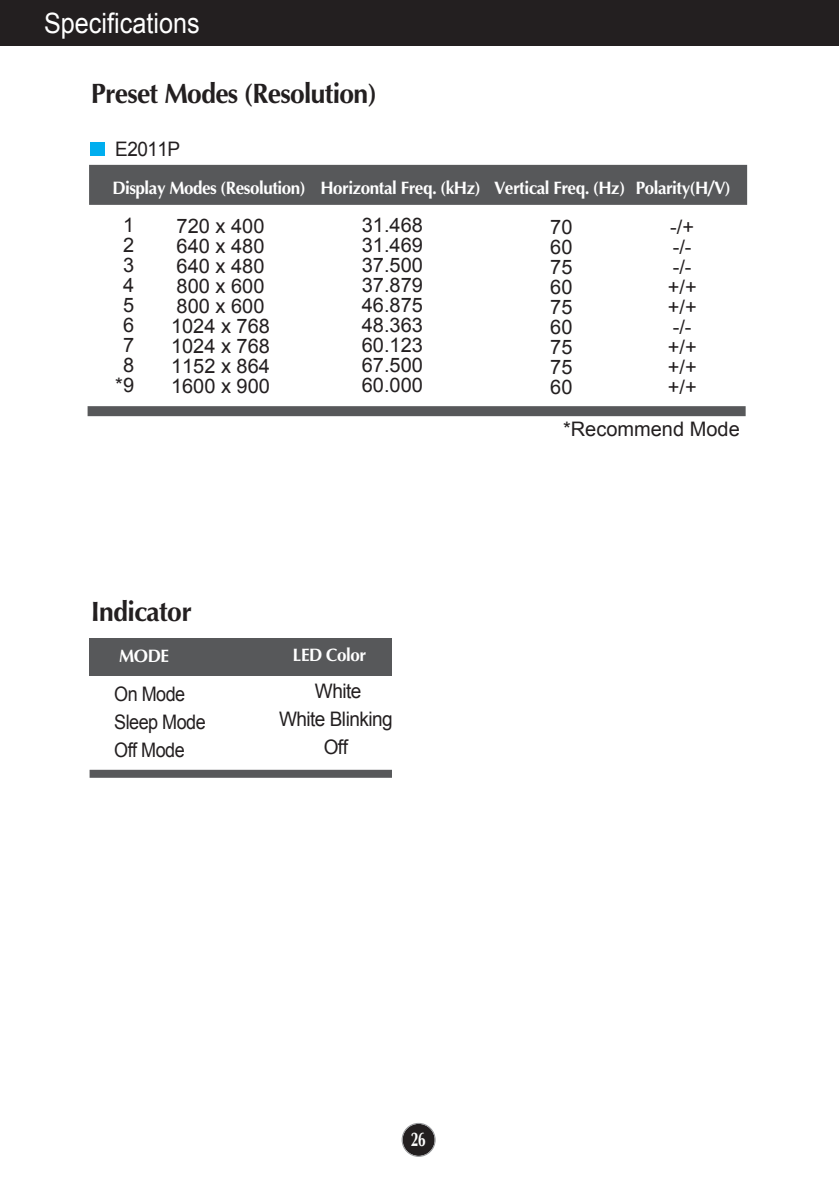
<style>
.page{position:relative;width:839px;height:1189px;background:#fff}
.page>*{position:absolute;margin:0;border:0;box-sizing:border-box;transform-origin:0 0}
.t1{font:700 28px "Optima";letter-spacing:-.03em;color:#231f20;scale:.95 1}
.t2{font:28px "Arial";color:#fff;scale:.9 1}
.t3{font:20px/20px "Arial";color:#231f20}
.t4{font:20px/28px "Arial";letter-spacing:-.03em;color:#231f20;scale:.9 1}
.t5{font:20px/28px "Arial";letter-spacing:-.025em;color:#231f20;text-align:center;scale:.95 1}
.t6{font:20px "Arial";color:#231f20;scale:.95 1}
.t7{font:700 20px "Optima";color:#fff;scale:.7 1}
.t8{font:700 18px "Optima";letter-spacing:-.03em;color:#fff;scale:.95 1}
</style>
<div class="page">
<div style="left:402px;top:1124px;width:32px;height:32px;background:#231f20;border-radius:50%"></div>
<div style="left:401px;top:1123px;width:34px;height:34px;border:1px solid #939598;border-radius:50%"></div>
<div style="left:0;top:0;width:839px;height:45px;background:#231f20"></div>
<div style="left:88px;top:406px;width:657px;height:10px;background:#57585a"></div>
<div style="left:89px;top:165px;width:658px;height:40px;background:#57585a"></div>
<div style="left:90px;top:142px;width:14px;height:14px;background:#00aeef"></div>
<div style="left:90px;top:638px;width:302px;height:38px;background:#57585a"></div>
<div style="left:90px;top:770px;width:302px;height:8px;background:#57585a"></div>
<h1 class="t2" style="left:44px;top:5px;width:174px">Specifications</h1>
<h1 class="t1" style="left:91px;top:81px;width:302px">Preset Modes (Resolution)</h1>
<p class="t6" style="left:115px;top:136px;width:70px">E2011P</p>
<p class="t8" style="left:112px;top:180px;width:541px">Display Modes (Resolution) Horizontal Freq. (kHz) Vertical Freq. (Hz)</p>
<p class="t3" style="left:115px;top:215px;width:20px;text-align:center">1<br>2<br>3<br>4<br>5<br>6<br>7<br>8 *9</p>
<p class="t3" style="left:171px;top:216px;width:100px">720 x 400<br>640 x 480<br>640 x 480<br>800 x 600<br>800 x 600<br>1024 x 768<br>1024 x 768<br>1152 x 864<br>1600 x 900</p>
<p class="t3" style="left:362px;top:215px;width:63px;text-align:justify">31.468<br>31.469<br>37.500<br>37.879<br>46.875<br>48.363<br>60.123<br>67.500<br>60.000</p>
<p class="t3" style="left:550px;top:217px;width:24px;text-align:justify">70<br>60<br>75<br>60<br>75<br>60<br>75<br>75<br>60</p>
<p class="t8" style="left:635px;top:181px;width:101px">Polarity(H/V)</p>
<p class="t3" style="left:667px;top:217px;width:30px">-/+ -/- -/- +/+ +/+ -/- +/+ +/+ +/+</p>
<h1 class="t1" style="left:91px;top:599px;width:107px">Indicator</h1>
<p class="t8" style="left:119px;top:648px;width:54px">MODE</p>
<p class="t8" style="left:293px;top:648px;width:78px">LED Color</p>
<p class="t4" style="left:114px;top:680px;width:103px">On Mode<br>Sleep Mode<br>Off Mode</p>
<p class="t5" style="left:279px;top:677px;width:121px">White<br>White Blinking<br>Off</p>
<p class="t3" style="left:563px;top:419px;width:178px">*Recommend Mode</p>
<p class="t7" style="left:411px;top:1131px;width:23px">26</p>
</div>
